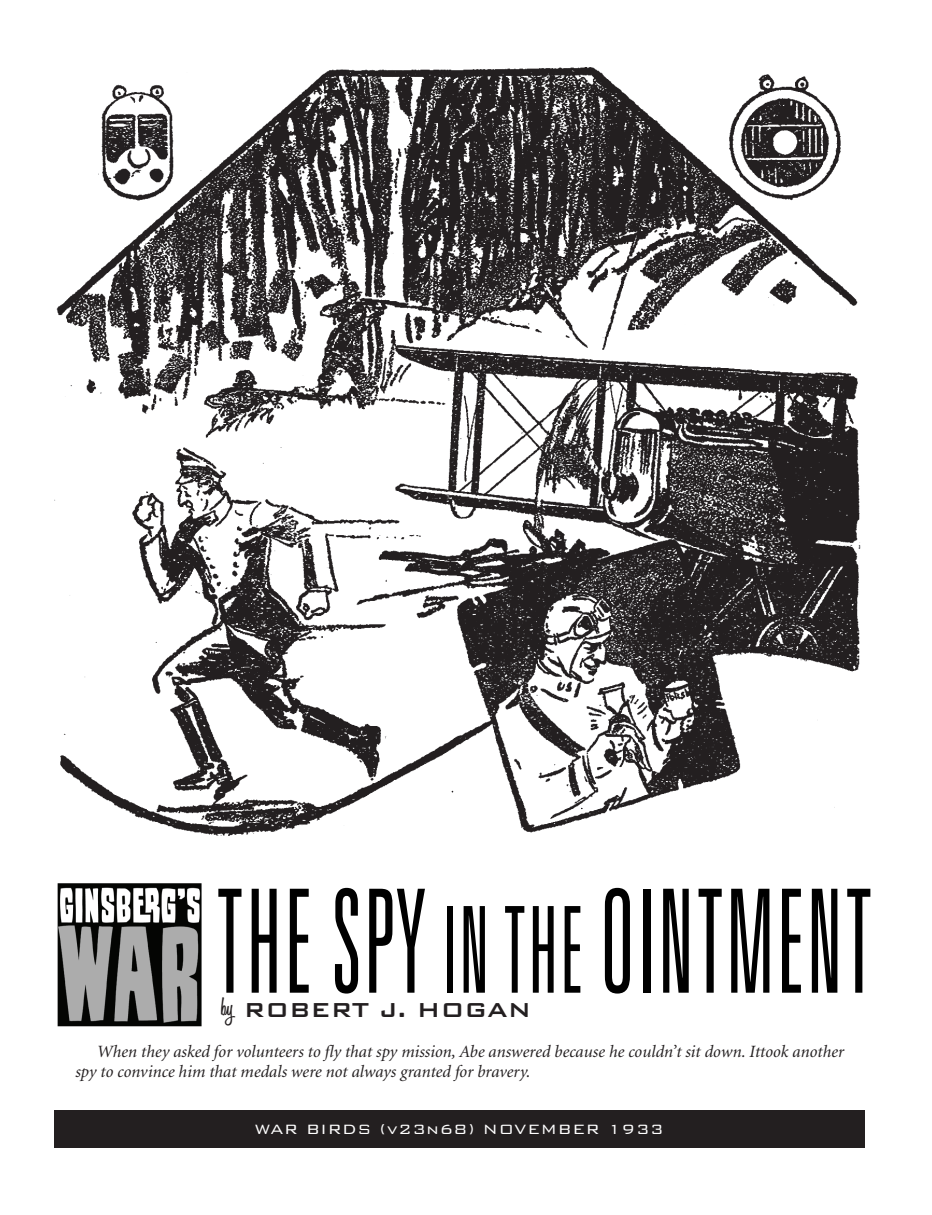
<style>
.page{position:relative;width:932px;height:1215px;background:#fff}
.page>*{position:absolute;margin:0;border:0;box-sizing:border-box;transform-origin:0 0}
.t1{font:300 ultra-condensed 144px "Univers";letter-spacing:.02em;color:#000;scale:.75 1}
.t2{font:500 27px "Bank Gothic BT";color:#231f20}
.t3{font:300 18px "Bank Gothic BT";letter-spacing:.04em;color:#fff}
.t4{font:italic 17.25px/20.7px "Minion";color:#231f20}
.s1{font-size:120px}
.s2{font-family:"Honey Script";font-weight:600}
</style>
<div class="page">
<img style="left:54px;top:68px;width:807px;height:768px">
<div style="left:54px;top:1110px;width:810px;height:38px;background:#231f20"></div>
<img style="left:57px;top:883px;width:145px;height:144px">
<h1 class="t1" style="left:216px;top:867px;width:877px">THE SPY <span class="s1">IN THE</span> OINTMENT</h1>
<h2 class="t2" style="left:221px;top:995px;width:312px"><span class="s2">by</span> ROBERT J. HOGAN</h2>
<p class="t4" style="left:75px;top:1041px;width:770px;text-indent:22px">When they asked for volunteers to fly that spy mission, Abe answered because he couldn’t sit down. Ittook another spy to convince him that medals were not always granted for bravery.</p>
<p class="t3" style="left:255px;top:1120px;width:410px">WAR BIRDS (v23n68) NOVEMBER 1933</p>
</div>
